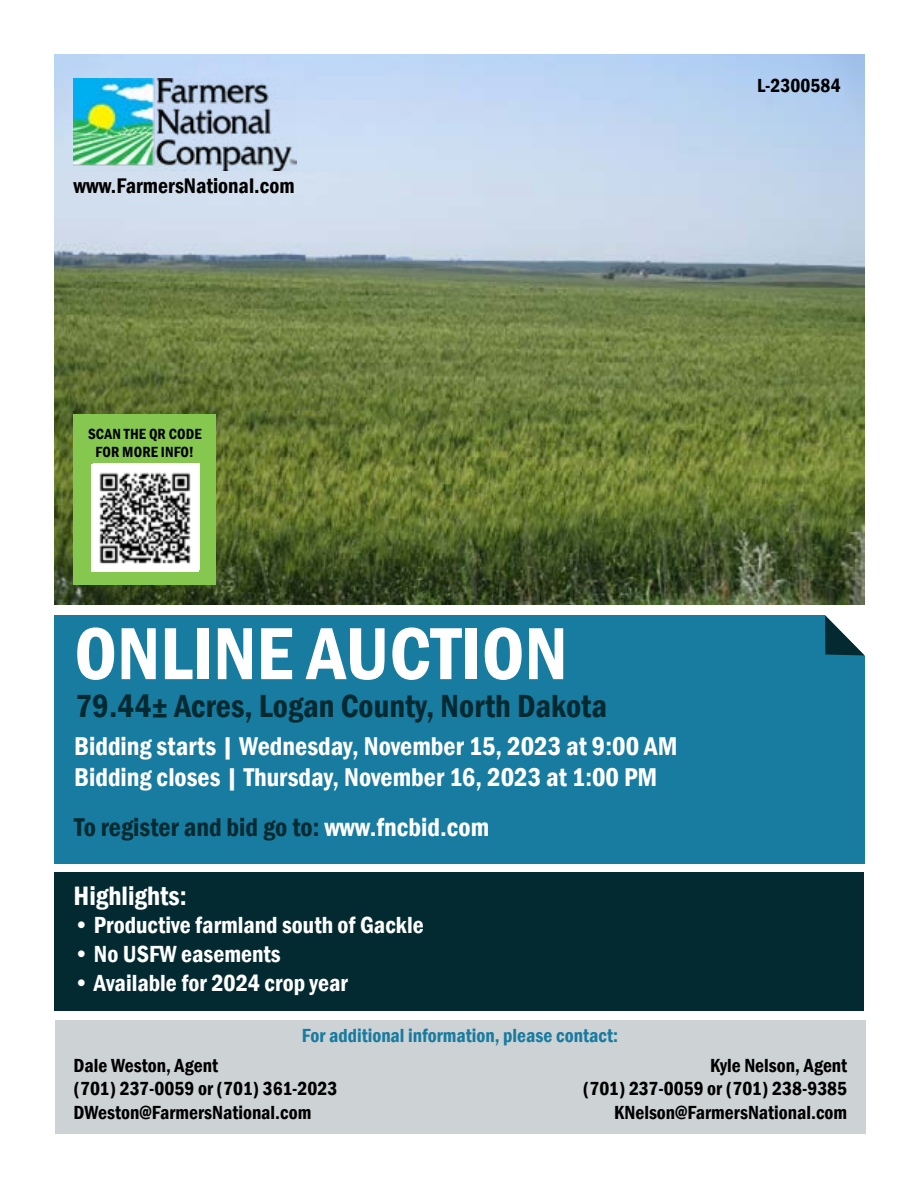
<style>
.page{position:relative;width:918px;height:1188px;background:#fff}
.page>*{position:absolute;margin:0;border:0;box-sizing:border-box;transform-origin:0 0}
.t1{font:600 condensed 76.35px "Franklin Gothic";color:#fff}
.t2{font:600 condensed 32.85px "Franklin Gothic";color:#042a31}
.t3{font:600 condensed 27.3px "Franklin Gothic";color:#fff}
.t4{font:600 condensed 26.4px/31.8px "Franklin Gothic";color:#fff}
.t5{font:600 condensed 26.4px "Franklin Gothic";color:#042a31}
.t6{font:600 condensed 24px "Franklin Gothic";color:#fff}
.t7{font:600 condensed 21.75px "Franklin Gothic";color:#000}
.t8{font:600 condensed 19.5px/23.4px "Franklin Gothic";color:#000}
.t9{font:600 condensed 19.5px "Franklin Gothic";color:#187ba0}
.t10{font:600 condensed 15.15px/18.1px "Franklin Gothic";letter-spacing:.01em;color:#000;text-align:center}
.s1{color:#fff}
</style>
<div class="page">
<div style="left:55px;top:1020px;width:810px;height:114px;background:#cdd2d4"></div>
<div style="left:54px;top:872px;width:810px;height:138px;background:#042a31"></div>
<div style="left:55px;top:615px;width:810px;height:249px;background:#187ba0"></div>
<svg style="left:825px;top:615px;width:40px;height:41px;background:#81969a"></svg>
<img style="left:55px;top:54px;width:810px;height:551px">
<img style="left:74px;top:79px;width:223px;height:91px">
<div style="left:74px;top:414px;width:142px;height:170px;background:#86c750"></div>
<img style="left:91px;top:464px;width:107px;height:107px">
<p class="t7" style="left:74px;top:171px;width:223px">www.FarmersNational.com</p>
<p class="t8" style="left:757px;top:74px;width:85px">L-2300584</p>
<p class="t10" style="left:88px;top:425px;width:115px">SCAN THE QR CODE<br>FOR MORE INFO!</p>
<h1 class="t1" style="left:74px;top:603px;width:495px">ONLINE AUCTION</h1>
<h2 class="t2" style="left:75px;top:684px;width:533px">79.44± Acres, Logan County, North Dakota</h2>
<h3 class="t4" style="left:74px;top:729px;width:605px">Bidding starts | Wednesday, November 15, 2023 at 9:00 AM<br>Bidding closes | Thursday, November 16, 2023 at 1:00 PM</h3>
<h3 class="t5" style="left:74px;top:809px;width:416px">To register and bid go to: <span class="s1">www.fncbid.com</span></h3>
<h3 class="t3" style="left:74px;top:877px;width:115px">Highlights:</h3>
<p class="t6" style="left:74px;top:909px;width:352px">• Productive farmland south of Gackle</p>
<p class="t6" style="left:74px;top:938px;width:209px">• No USFW easements</p>
<p class="t6" style="left:74px;top:967px;width:276px">• Available for 2024 crop year</p>
<p class="t9" style="left:302px;top:1022px;width:318px">For additional information, please contact:</p>
<p class="t8" style="left:583px;top:1053px;width:266px;text-align:right">Kyle Nelson, Agent<br>(701) 237-0059 or (701) 238-9385<br>KNelson@FarmersNational.com</p>
<p class="t8" style="left:74px;top:1053px;width:265px">Dale Weston, Agent<br>(701) 237-0059 or (701) 361-2023<br>DWeston@FarmersNational.com</p>
</div>
